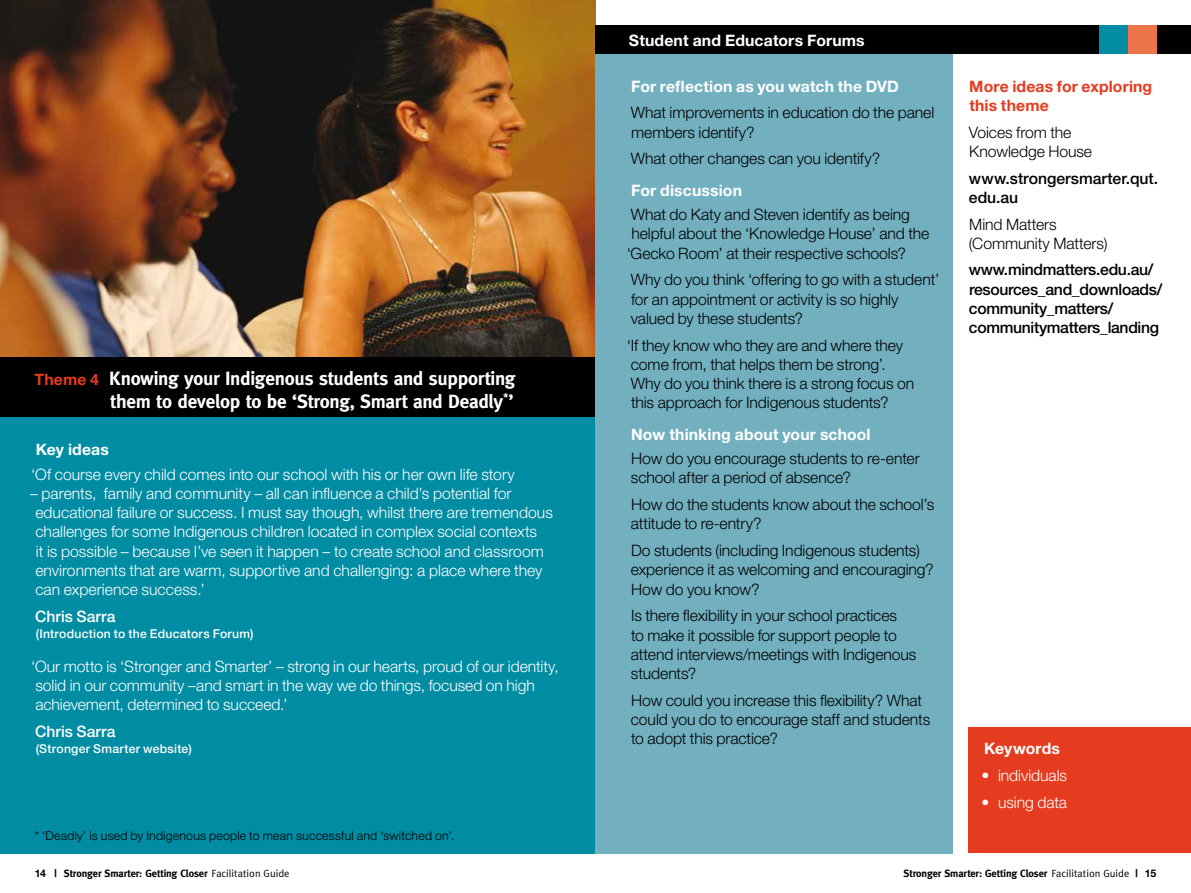
<style>
.page{position:relative;width:1191px;height:893px;background:#fff}
.page>*{position:absolute;margin:0;border:0;box-sizing:border-box;transform-origin:0 0}
.t1{font:700 19.25px/22.8px "Meta";letter-spacing:-.015em;color:#fff;text-align:right}
.t2{font:300 15.75px/19.2px "Helvetica Neue";letter-spacing:-.005em;color:#000}
.t3{font:300 15.75px/19.2px "Helvetica Neue";color:#fff}
.t4{font:700 15.75px "Helvetica Neue";letter-spacing:.01em;color:#fff}
.t5{font:500 15.75px/19.2px "Helvetica Neue";letter-spacing:-.02em;color:#000}
.t6{font:700 15.75px/19.2px "Helvetica Neue";letter-spacing:.01em;color:#e53b1e}
.t7{font:500 15.75px/19.2px "Helvetica Neue";color:#000}
.t8{font:500 15.75px "Helvetica Neue";color:#fff}
.t9{font:300 12.25px "Helvetica Neue";letter-spacing:.02em;color:#000}
.t10{font:500 12.25px "Helvetica Neue";letter-spacing:.02em;color:#fff}
.t11{font:700 10.5px "Meta";letter-spacing:-.01em;color:#000}
.s1{font-family:"Helvetica Neue";font-size:15.75px;color:#e53b1e}
.s2{font-family:"Helvetica Neue"}
.s3{font-weight:400}
</style>
<div class="page">
<div style="left:0;top:15px;width:595px;height:838px;background:#008ca3"></div>
<img style="left:0;top:0;width:595px;height:357px">
<div style="left:0;top:357px;width:595px;height:60px;background:#000"></div>
<div style="left:595px;top:30px;width:357px;height:823px;background:#72b0c0"></div>
<div style="left:968px;top:727px;width:223px;height:125px;background:#e53b1e"></div>
<div style="left:595px;top:25px;width:596px;height:29px;background:#000"></div>
<div style="left:1128px;top:25px;width:29px;height:29px;background:#ec7448"></div>
<div style="left:1099px;top:25px;width:29px;height:29px;background:#008ca3"></div>
<p class="t1" style="left:35px;top:367px;width:482px"><span class="s1">Theme 4</span> Knowing your Indigenous students and supporting them to develop to be ‘Strong, Smart and Deadly<sup>*</sup>’</p>
<p class="t4" style="left:36px;top:440px;width:75px">Key ideas</p>
<p class="t3" style="left:31px;top:464px;width:485px">‘Of course every child comes into our school with his or her own life story</p>
<p class="t3" style="left:35px;top:483px;width:519px;text-indent:-5px">– parents, family and community – all can influence a child’s potential for educational failure or success. I must say though, whilst there are tremendous challenges for some Indigenous children located in complex social contexts<br>it is possible – because I’ve seen it happen – to create school and classroom environments that are warm, supportive and challenging: a place where they can experience success.’</p>
<p class="t8" style="left:35px;top:607px;width:82px">Chris Sarra</p>
<p class="t10" style="left:36px;top:626px;width:219px">(Introduction to the Educators Forum)</p>
<p class="t3" style="left:31px;top:656px;width:529px">‘Our motto is ‘Stronger and Smarter’ – strong in our hearts, proud of our identity, solid in our community –and smart in the way we do things, focused on high achievement, determined to succeed.’</p>
<p class="t8" style="left:35px;top:722px;width:82px">Chris Sarra</p>
<p class="t10" style="left:36px;top:741px;width:158px">(Stronger Smarter website)</p>
<p class="t9" style="left:35px;top:828px;width:421px">* ‘Deadly’ is used by Indigenous people to mean successful and ‘switched on’.</p>
<p class="t4" style="left:629px;top:30px;width:237px">Student and Educators Forums</p>
<p class="t4" style="left:631px;top:76px;width:269px">For reflection as you watch the DVD</p>
<p class="t2" style="left:631px;top:103px;width:305px">What improvements in education do the panel members identify?</p>
<p class="t2" style="left:631px;top:149px;width:251px">What other changes can you identify?</p>
<p class="t4" style="left:631px;top:181px;width:112px">For discussion</p>
<p class="t2" style="left:627px;top:205px;width:304px">What do Katy and Steven identify as being helpful about the ‘Knowledge House’ and the ‘Gecko Room’ at their respective schools?</p>
<p class="t2" style="left:631px;top:270px;width:310px">Why do you think ‘offering to go with a student’ for an appointment or activity is so highly valued by these students?</p>
<p class="t2" style="left:627px;top:335px;width:289px">‘If they know who they are and where they come from, that helps them be strong’.<br>Why do you think there is a strong focus on this approach for Indigenous students?</p>
<p class="t4" style="left:631px;top:425px;width:241px">Now thinking about your school</p>
<p class="t2" style="left:631px;top:449px;width:290px">How do you encourage students to re-enter school after a period of absence?</p>
<p class="t2" style="left:631px;top:495px;width:305px">How do the students know about the school’s attitude to re-entry?</p>
<p class="t2" style="left:631px;top:540px;width:304px">Do students (including Indigenous students) experience it as welcoming and encouraging?<br>How do you know?</p>
<p class="t2" style="left:631px;top:606px;width:287px">Is there flexibility in your school practices<br>to make it possible for support people to attend interviews/meetings with Indigenous students?</p>
<p class="t2" style="left:631px;top:690px;width:301px">How could you increase this flexibility? What could you do to encourage staff and students to adopt this practice?</p>
<p class="t6" style="left:969px;top:76px;width:184px">More ideas for exploring this theme</p>
<p class="t2" style="left:968px;top:122px;width:125px">Voices from the<br>Knowledge House</p>
<p class="t7" style="left:969px;top:168px;width:191px">www.strongersmarter.qut. edu.au</p>
<p class="t2" style="left:969px;top:214px;width:140px">Mind Matters (Community Matters)</p>
<p class="t5" style="left:969px;top:260px;width:195px">www.mindmatters.edu.au/ resources_and_downloads/ community_matters/ communitymatters_landing</p>
<p class="t4" style="left:984px;top:739px;width:77px">Keywords</p>
<p class="t3" style="left:981px;top:765px;width:87px">• individuals</p>
<p class="t3" style="left:981px;top:792px;width:87px">• using data</p>
<p class="t11" style="left:35px;top:867px;width:256px"><span class="s2">14</span> | Stronger Smarter: Getting Closer <span class="s3">Facilitation Guide</span></p>
<p class="t11" style="left:903px;top:867px;width:254px">Stronger Smarter: Getting Closer <span class="s3">Facilitation Guide</span> | <span class="s2">15</span></p>
</div>
